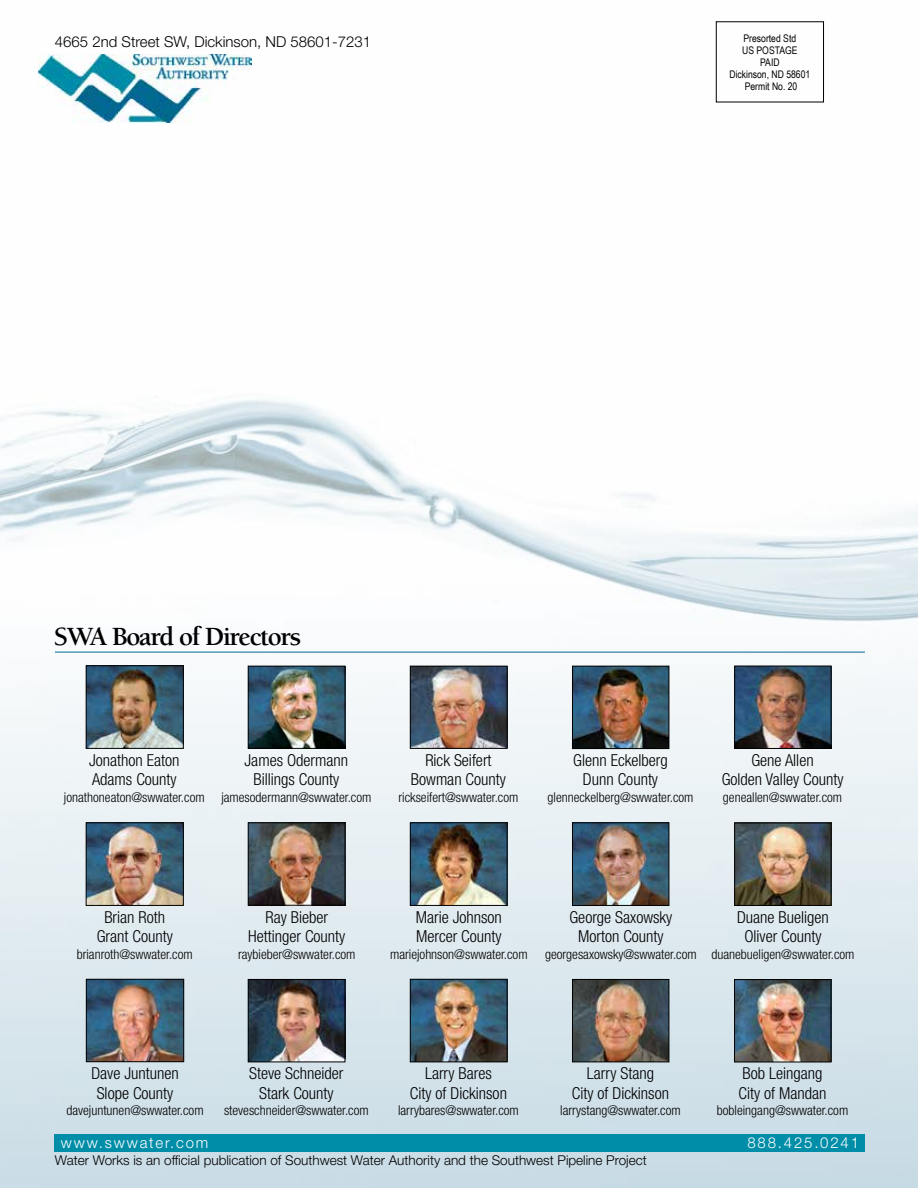
<style>
.page{position:relative;width:918px;height:1188px;background:#fff}
.page>*{position:absolute;margin:0;border:0;box-sizing:border-box;transform-origin:0 0}
.t1{font:700 27px "Berkeley";letter-spacing:-.05em;color:#000}
.t2{font:300 condensed 16.5px/19.8px "Helvetica Neue LT Std";color:#000;text-align:center}
.t3{font:300 15px "Helvetica Neue LT Std";color:#000}
.t4{font:300 15px "Helvetica Neue LT Std";letter-spacing:.12em;color:#fff}
.t5{font:300 condensed 13.5px "Helvetica Neue LT Std";color:#000}
.t6{font:300 13.5px "Helvetica Neue LT Std";color:#000}
.t7{font:10.5px/12px "Arial Narrow";color:#000;text-align:center}
</style>
<div class="page">
<img style="left:0;top:21px;width:918px;height:1167px">
<img style="left:39px;top:54px;width:213px;height:69px">
<div style="left:54px;top:1134px;width:811px;height:18px;background:#008da8"></div>
<div style="left:716px;top:21px;width:108px;height:81px;border:1px solid #000"></div>
<img style="left:88px;top:668px;width:94px;height:79px">
<div style="left:86px;top:666px;width:98px;height:83px;border:1px solid #000"></div>
<img style="left:88px;top:825px;width:94px;height:79px">
<div style="left:86px;top:823px;width:98px;height:83px;border:1px solid #000"></div>
<img style="left:88px;top:981px;width:94px;height:79px">
<div style="left:86px;top:979px;width:98px;height:83px;border:1px solid #000"></div>
<img style="left:250px;top:668px;width:93px;height:79px">
<div style="left:248px;top:666px;width:97px;height:83px;border:1px solid #000"></div>
<img style="left:250px;top:825px;width:93px;height:78px">
<div style="left:248px;top:823px;width:97px;height:82px;border:1px solid #000"></div>
<img style="left:250px;top:981px;width:93px;height:79px">
<div style="left:248px;top:979px;width:97px;height:83px;border:1px solid #000"></div>
<img style="left:412px;top:981px;width:93px;height:79px">
<div style="left:410px;top:979px;width:97px;height:83px;border:1px solid #000"></div>
<img style="left:412px;top:825px;width:93px;height:79px">
<div style="left:410px;top:823px;width:97px;height:83px;border:1px solid #000"></div>
<img style="left:412px;top:668px;width:93px;height:79px">
<div style="left:410px;top:666px;width:97px;height:83px;border:1px solid #000"></div>
<img style="left:736px;top:825px;width:93px;height:79px">
<div style="left:734px;top:823px;width:97px;height:83px;border:1px solid #000"></div>
<img style="left:574px;top:668px;width:93px;height:79px">
<div style="left:572px;top:666px;width:97px;height:83px;border:1px solid #000"></div>
<img style="left:736px;top:981px;width:93px;height:79px">
<div style="left:734px;top:979px;width:97px;height:83px;border:1px solid #000"></div>
<img style="left:574px;top:825px;width:93px;height:79px">
<div style="left:572px;top:823px;width:97px;height:83px;border:1px solid #000"></div>
<img style="left:574px;top:981px;width:93px;height:79px">
<div style="left:572px;top:979px;width:97px;height:83px;border:1px solid #000"></div>
<img style="left:736px;top:668px;width:93px;height:79px">
<div style="left:734px;top:666px;width:97px;height:83px;border:1px solid #000"></div>
<hr style="left:55px;top:652px;width:810px;height:1px;background:#006892">
<p class="t3" style="left:55px;top:32px;width:318px">4665 2nd Street SW, Dickinson, ND 58601-7231</p>
<p class="t7" style="left:729px;top:32px;width:82px">Presorted Std<br>US POSTAGE<br>PAID<br>Dickinson, ND 58601<br>Permit No. 20</p>
<h1 class="t1" style="left:54px;top:622px;width:249px">SWA Board of Directors</h1>
<p class="t2" style="left:89px;top:750px;width:92px;text-align:left">Jonathon Eaton<br>Adams County</p>
<p class="t5" style="left:64px;top:789px;width:142px">jonathoneaton@swwater.com</p>
<p class="t2" style="left:245px;top:750px;width:105px">James Odermann<br>Billings County</p>
<p class="t5" style="left:221px;top:789px;width:152px">jamesodermann@swwater.com</p>
<p class="t2" style="left:411px;top:750px;width:97px">Rick Seifert<br>Bowman County</p>
<p class="t5" style="left:398px;top:789px;width:122px">rickseifert@swwater.com</p>
<p class="t2" style="left:573px;top:750px;width:96px">Glenn Eckelberg<br>Dunn County</p>
<p class="t5" style="left:548px;top:789px;width:147px">glenneckelberg@swwater.com</p>
<p class="t2" style="left:722px;top:750px;width:123px">Gene Allen<br>Golden Valley County</p>
<p class="t5" style="left:723px;top:789px;width:121px">geneallen@swwater.com</p>
<p class="t2" style="left:97px;top:907px;width:78px">Brian Roth<br>Grant County</p>
<p class="t5" style="left:77px;top:946px;width:118px">brianroth@swwater.com</p>
<p class="t2" style="left:248px;top:907px;width:99px">Ray Bieber<br>Hettinger County</p>
<p class="t5" style="left:238px;top:946px;width:119px">raybieber@swwater.com</p>
<p class="t2" style="left:416px;top:907px;width:88px;text-align:left">Marie Johnson<br>Mercer County</p>
<p class="t5" style="left:390px;top:946px;width:139px">mariejohnson@swwater.com</p>
<p class="t2" style="left:569px;top:907px;width:104px">George Saxowsky<br>Morton County</p>
<p class="t5" style="left:545px;top:946px;width:153px">georgesaxowsky@swwater.com</p>
<p class="t2" style="left:737px;top:907px;width:93px">Duane Bueligen<br>Oliver County</p>
<p class="t5" style="left:711px;top:946px;width:145px">duanebueligen@swwater.com</p>
<p class="t2" style="left:91px;top:1063px;width:89px">Dave Juntunen<br>Slope County</p>
<p class="t5" style="left:66px;top:1103px;width:139px">davejuntunen@swwater.com</p>
<p class="t2" style="left:249px;top:1063px;width:96px">Steve Schneider<br>Stark County</p>
<p class="t5" style="left:224px;top:1102px;width:146px">steveschneider@swwater.com</p>
<p class="t2" style="left:410px;top:1063px;width:99px">Larry Bares<br>City of Dickinson</p>
<p class="t5" style="left:398px;top:1103px;width:122px">larrybares@swwater.com</p>
<p class="t2" style="left:572px;top:1063px;width:99px">Larry Stang<br>City of Dickinson</p>
<p class="t5" style="left:560px;top:1102px;width:122px">larrystang@swwater.com</p>
<p class="t2" style="left:739px;top:1063px;width:89px;text-align:left">Bob Leingang<br>City of Mandan</p>
<p class="t5" style="left:717px;top:1102px;width:133px">bobleingang@swwater.com</p>
<p class="t4" style="left:61px;top:1133px;width:149px">www.swwater.com</p>
<p class="t4" style="left:748px;top:1133px;width:113px">888.425.0241</p>
<p class="t6" style="left:55px;top:1152px;width:593px">Water Works is an official publication of Southwest Water Authority and the Southwest Pipeline Project</p>
</div>
